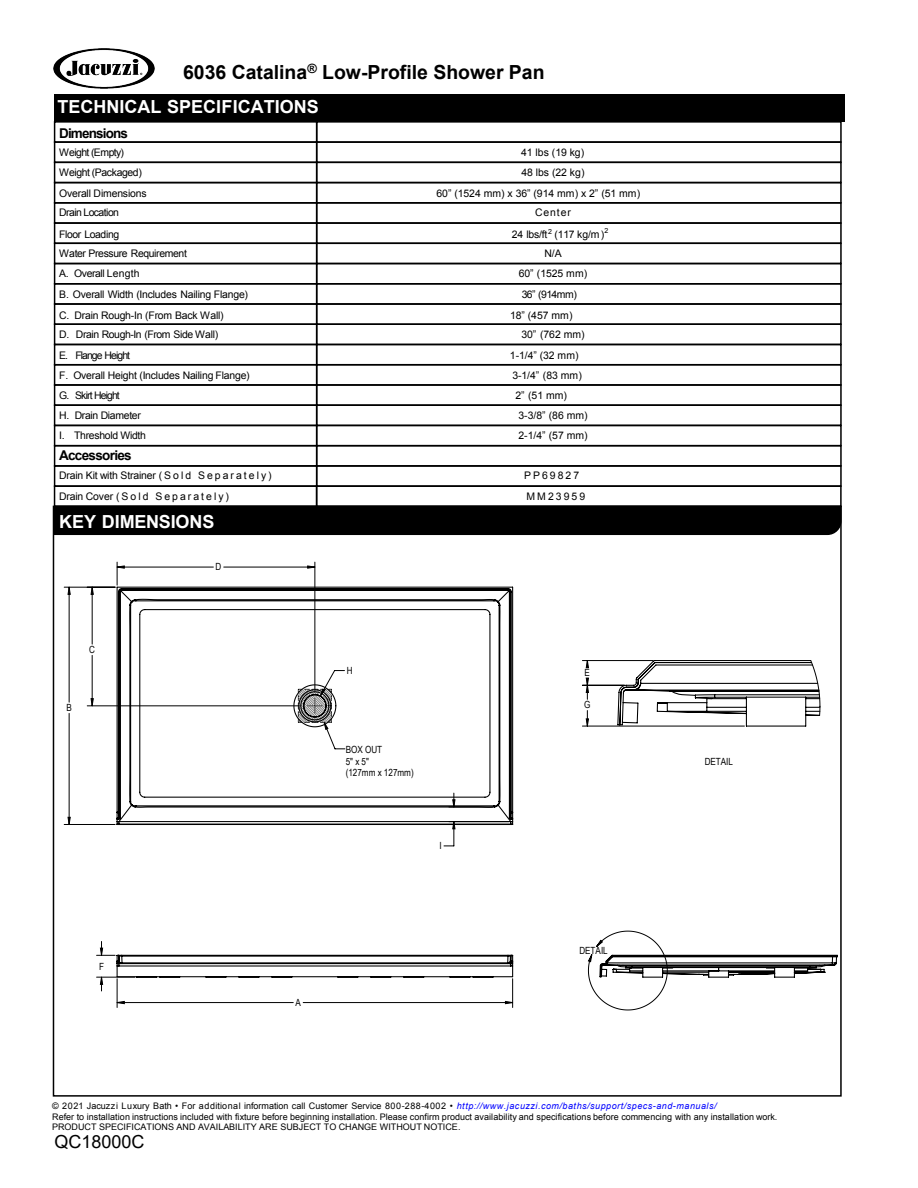
<style>
.page{position:relative;width:918px;height:1188px;background:#fff}
.page>*{position:absolute;margin:0;border:0;box-sizing:border-box;transform-origin:0 0}
.t1{font:700 19.5px "Arial";color:#000}
.t2{font:700 18px "Arial";color:#fff}
.t3{font:18px "Arial";color:#000}
.t4{font:700 13.5px "Arial";letter-spacing:-.06em;color:#000}
.t5{font:10.5px/20px "Arial";letter-spacing:-.02em;color:#000}
.t6{font:10.5px/20px "Arial";letter-spacing:-.04em;color:#000}
.t7{font:10.5px/19.8px "Arial";letter-spacing:.005em;color:#000}
.t8{font:10.5px "Arial";letter-spacing:.195em;color:#000}
.t9{font:10.5px/20px "Arial";color:#000}
.t10{font:10.5px "Arial";letter-spacing:-.09em;color:#000}
.t11{font:10.5px "Arial";color:#000}
.t12{font:9.9px/11.4px "Arial Narrow";color:#000}
.t13{font:9px/10.5px "Arial";color:#000}
.s1{font-style:inherit}
.s2{font-style:italic;color:#00f}
</style>
<div class="page">
<div style="left:54px;top:141px;width:263px;height:22px;border:2px solid #000"></div>
<div style="left:316px;top:141px;width:526px;height:22px;border:2px solid #000"></div>
<div style="left:54px;top:162px;width:263px;height:21px;border:2px solid #000"></div>
<div style="left:316px;top:162px;width:526px;height:21px;border:2px solid #000"></div>
<div style="left:54px;top:182px;width:263px;height:22px;border:2px solid #000"></div>
<div style="left:316px;top:182px;width:526px;height:22px;border:2px solid #000"></div>
<div style="left:54px;top:202px;width:263px;height:22px;border:2px solid #000"></div>
<div style="left:316px;top:202px;width:526px;height:22px;border:2px solid #000"></div>
<div style="left:54px;top:222px;width:263px;height:22px;border:2px solid #000"></div>
<div style="left:316px;top:222px;width:526px;height:22px;border:2px solid #000"></div>
<div style="left:54px;top:243px;width:263px;height:21px;border:2px solid #000"></div>
<div style="left:316px;top:243px;width:526px;height:21px;border:2px solid #000"></div>
<div style="left:54px;top:263px;width:263px;height:22px;border:2px solid #000"></div>
<div style="left:316px;top:263px;width:526px;height:22px;border:2px solid #000"></div>
<div style="left:54px;top:283px;width:263px;height:22px;border:2px solid #000"></div>
<div style="left:316px;top:283px;width:526px;height:22px;border:2px solid #000"></div>
<div style="left:54px;top:303px;width:263px;height:22px;border:2px solid #000"></div>
<div style="left:316px;top:303px;width:526px;height:22px;border:2px solid #000"></div>
<div style="left:54px;top:323px;width:263px;height:22px;border:2px solid #000"></div>
<div style="left:316px;top:323px;width:526px;height:22px;border:2px solid #000"></div>
<div style="left:54px;top:344px;width:263px;height:21px;border:2px solid #000"></div>
<div style="left:316px;top:344px;width:526px;height:21px;border:2px solid #000"></div>
<div style="left:54px;top:364px;width:263px;height:22px;border:2px solid #000"></div>
<div style="left:316px;top:364px;width:526px;height:22px;border:2px solid #000"></div>
<div style="left:54px;top:384px;width:263px;height:22px;border:2px solid #000"></div>
<div style="left:316px;top:384px;width:526px;height:22px;border:2px solid #000"></div>
<div style="left:54px;top:404px;width:263px;height:22px;border:2px solid #000"></div>
<div style="left:316px;top:404px;width:526px;height:22px;border:2px solid #000"></div>
<div style="left:54px;top:425px;width:263px;height:21px;border:2px solid #000"></div>
<div style="left:316px;top:425px;width:526px;height:21px;border:2px solid #000"></div>
<div style="left:54px;top:445px;width:263px;height:22px;border:2px solid #000"></div>
<div style="left:316px;top:445px;width:526px;height:22px;border:2px solid #000"></div>
<div style="left:54px;top:465px;width:263px;height:22px;border:2px solid #000"></div>
<div style="left:316px;top:465px;width:526px;height:22px;border:2px solid #000"></div>
<div style="left:53px;top:505px;width:786px;height:31px;background:#000"></div>
<div style="left:54px;top:94px;width:790px;height:28px;background:#000"></div>
<div style="left:54px;top:485px;width:263px;height:22px;border:2px solid #000"></div>
<div style="left:316px;top:485px;width:526px;height:22px;border:2px solid #000"></div>
<img style="left:53px;top:48px;width:101px;height:40px">
<svg style="left:68px;top:566px;width:534px;height:438px"></svg>
<svg style="left:116px;top:586px;width:398px;height:240px"></svg>
<svg style="left:116px;top:954px;width:398px;height:24px"></svg>
<svg style="left:599px;top:954px;width:239px;height:24px"></svg>
<svg style="left:617px;top:660px;width:204px;height:67px"></svg>
<h1 class="t1" style="left:183px;top:60px;width:363px">6036 Catalina<sup>®</sup> Low-Profile Shower Pan</h1>
<h2 class="t2" style="left:58px;top:94px;width:263px">TECHNICAL SPECIFICATIONS</h2>
<h3 class="t4" style="left:59px;top:124px;width:70px">Dimensions</h3>
<p class="t6" style="left:59px;top:143px;width:84px">Weight (Empty)<br>Weight (Packaged)</p>
<p class="t5" style="left:521px;top:143px;width:65px">41 lbs (19 kg)<br>48 lbs (22 kg)</p>
<p class="t5" style="left:59px;top:183px;width:89px">Overall Dimensions<br>Drain Location</p>
<p class="t6" style="left:59px;top:224px;width:129px">Floor Loading<br>Water Pressure Requirement</p>
<p class="t7" style="left:535px;top:183px;width:107px;text-indent:-99px">60” (1524 mm) x 36” (914 mm) x 2” (51 mm)<br>Center</p>
<p class="t5" style="left:544px;top:224px;width:65px;text-indent:-33px">24 lbs/ft <sup>2</sup> (117 kg/m <sup>2</sup>)<br>N/A</p>
<p class="t5" style="left:59px;top:264px;width:190px;line-height:20.5px">A. Overall Length<br>B. Overall Width (Includes Nailing Flange)</p>
<p class="t5" style="left:519px;top:264px;width:70px;line-height:20.5px">60” (1525 mm)<br>36” (914mm)</p>
<p class="t5" style="left:59px;top:305px;width:166px">C. Drain Rough-In (From Back Wall)</p>
<p class="t10" style="left:59px;top:348px;width:72px">E. Flange Height</p>
<p class="t6" style="left:59px;top:325px;width:160px">D. Drain Rough-In (From Side Wall)</p>
<p class="t5" style="left:510px;top:305px;width:64px">18” (457 mm)</p>
<p class="t5" style="left:510px;top:345px;width:70px">1-1/4” (32 mm)</p>
<p class="t5" style="left:521px;top:325px;width:65px">30” (762 mm)</p>
<p class="t5" style="left:59px;top:365px;width:192px">F. Overall Height (Includes Nailing Flange)<br>G. Skirt Height<br>H. Drain Diameter</p>
<h3 class="t4" style="left:59px;top:446px;width:74px">Accessories</h3>
<p class="t5" style="left:59px;top:465px;width:214px">DrainKitwithStrainer (Sold Separately)</p>
<p class="t9" style="left:512px;top:365px;width:77px">3-1/4” (83 mm)<br>2” (51 mm)<br>3-3/8” (86 mm)</p>
<p class="t5" style="left:59px;top:426px;width:88px">I. Threshold Width</p>
<p class="t5" style="left:518px;top:426px;width:71px">2-1/4” (57 mm)</p>
<p class="t11" style="left:524px;top:468px;width:57px">PP69<span class="s1">827</span></p>
<p class="t8" style="left:59px;top:489px;width:171px">DrainCover(Sold Separately)</p>
<p class="t8" style="left:527px;top:489px;width:60px">MM23959</p>
<h2 class="t2" style="left:59px;top:509px;width:157px">KEY DIMENSIONS</h2>
<p class="t12" style="left:89px;top:644px;width:7px">C</p>
<p class="t12" style="left:66px;top:702px;width:7px">B</p>
<p class="t12" style="left:99px;top:960px;width:6px">F</p>
<p class="t12" style="left:216px;top:561px;width:7px">D</p>
<p class="t12" style="left:347px;top:664px;width:7px">H</p>
<p class="t12" style="left:346px;top:744px;width:70px">BOX OUT<br>5" x 5"<br>(127mm x 127mm)</p>
<p class="t12" style="left:439px;top:840px;width:4px">I</p>
<p class="t12" style="left:296px;top:996px;width:7px">A</p>
<p class="t12" style="left:585px;top:666px;width:7px">E</p>
<p class="t12" style="left:584px;top:699px;width:8px">G</p>
<p class="t12" style="left:579px;top:945px;width:30px">DETAIL</p>
<p class="t12" style="left:705px;top:756px;width:30px">DETAIL</p>
<p class="t13" style="left:52px;top:1101px;width:727px">© 20<span class="s1">21</span> Jacuzzi Luxury Bath • For additional information call Customer Service 800-288-4002 • <span class="s2">http://www.jacuzzi.com/baths/support/specs-and-manuals/<br></span>Refer to installation instructions included with fixture before beginning installation. Please confirm product availability and specifications before commencing with any installation work.<br>PRODUCT SPECIFICATIONS AND AVAILABILITY ARE SUBJECT TO CHANGE WITHOUT NOTICE.</p>
<h2 class="t3" style="left:55px;top:1130px;width:92px">QC18000C</h2>
</div>
